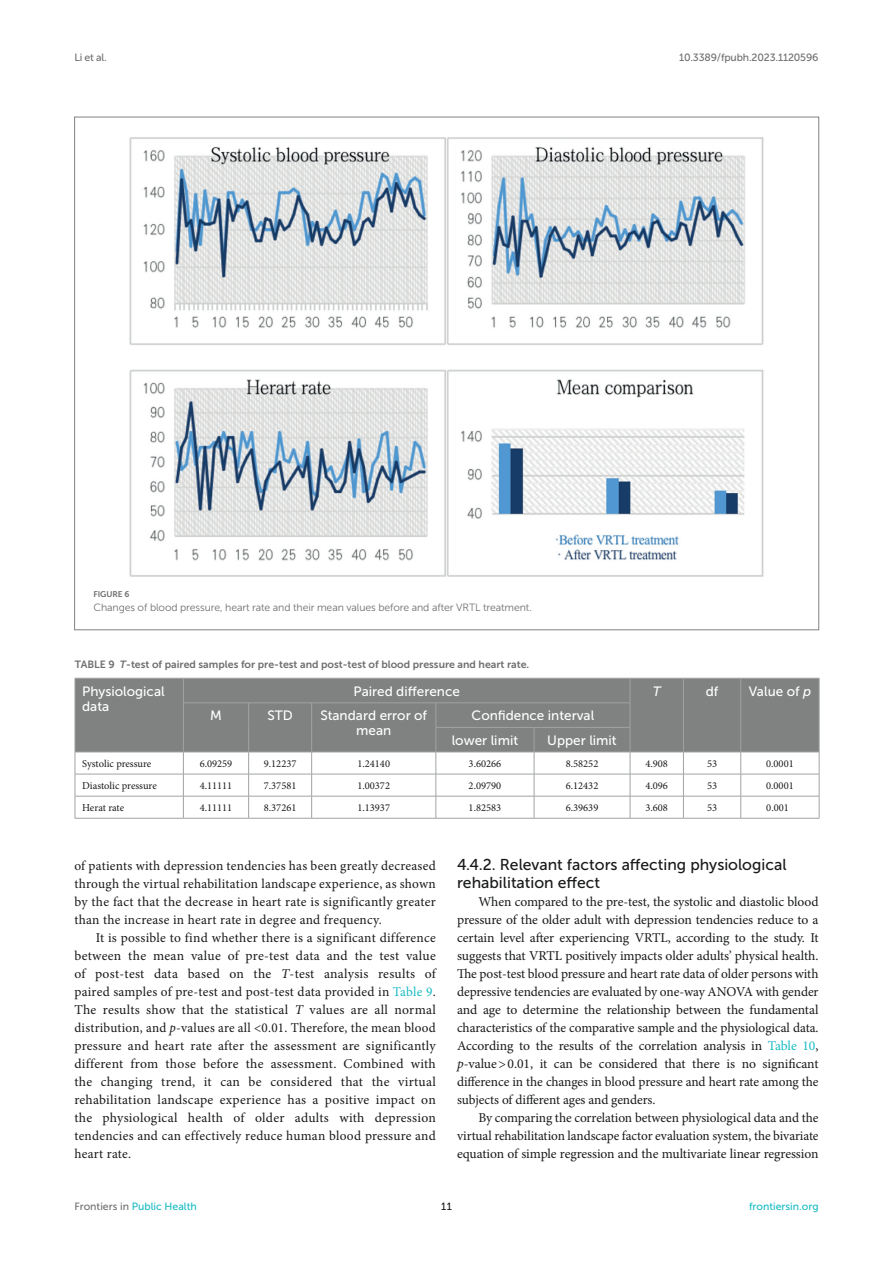
<style>
.page{position:relative;width:893px;height:1263px;background:#fff}
.page>*{position:absolute;margin:0;border:0;box-sizing:border-box;transform-origin:0 0}
.HEAD_3{font:15.75px/18px "Museo Sans 500";color:#181a19}
.TEXT{font:13.5px/18px "Minion Pro";letter-spacing:.01em;color:#181a19;text-align:justify}
.TEXT_FLUSH{font:13.5px/18px "Minion Pro";letter-spacing:-.01em;color:#181a19;text-align:justify}
.TB_CH{font:13.5px/15px "Museo Sans 500";color:#fff}
.TB_STH{font:13.5px "Museo Sans 500";color:#fff}
.TB_CH-2{font:italic 13.5px "Museo Sans 500";color:#fff}
.TB_TX{font:10.5px "Minion Pro";color:#181a19}
.FIG_LEG{font:10.5px "Museo Sans 300";letter-spacing:-.01em;color:#6f6f70}
.TT{font:10.5px "Museo Sans 700";color:#6f6f70}
.t1{font:10.5px "Museo Sans 500";color:#18bbc3}
.t2{font:10.5px "Museo Sans 500";letter-spacing:-.015em;color:#6f6f70}
.t3{font:10.5px "Museo Sans 500";color:#181a19}
.FIG_HD{font:8.25px "Museo Sans 700";letter-spacing:-.01em;color:#6f6f70}
.s1{font-style:italic}
.s2{color:#18bbc3}
.s3{color:#6f6f70}
</style>
<div class="page">
<img style="left:129px;top:137px;width:635px;height:440px">
<div style="left:76px;top:679px;width:743px;height:73px;background:#808181"></div>
<hr style="left:683px;top:796px;width:58px;height:1px;background:#a1a3a3">
<hr style="left:683px;top:818px;width:58px;height:1px;background:#a1a3a3">
<hr style="left:630px;top:796px;width:53px;height:1px;background:#a1a3a3">
<hr style="left:630px;top:818px;width:53px;height:1px;background:#a1a3a3">
<hr style="left:534px;top:796px;width:96px;height:1px;background:#a1a3a3">
<hr style="left:534px;top:818px;width:96px;height:1px;background:#a1a3a3">
<hr style="left:436px;top:796px;width:98px;height:1px;background:#a1a3a3">
<hr style="left:436px;top:818px;width:98px;height:1px;background:#a1a3a3">
<hr style="left:312px;top:796px;width:124px;height:1px;background:#a1a3a3">
<hr style="left:312px;top:818px;width:124px;height:1px;background:#a1a3a3">
<hr style="left:249px;top:796px;width:63px;height:1px;background:#a1a3a3">
<hr style="left:249px;top:818px;width:63px;height:1px;background:#a1a3a3">
<hr style="left:183px;top:796px;width:66px;height:1px;background:#a1a3a3">
<hr style="left:183px;top:818px;width:66px;height:1px;background:#a1a3a3">
<hr style="left:741px;top:796px;width:78px;height:1px;background:#a1a3a3">
<hr style="left:741px;top:818px;width:78px;height:1px;background:#a1a3a3">
<hr style="left:75px;top:796px;width:108px;height:1px;background:#a1a3a3">
<hr style="left:75px;top:818px;width:108px;height:1px;background:#a1a3a3">
<hr style="left:183px;top:678px;width:66px;height:1px;background:#a1a3a3">
<hr style="left:249px;top:678px;width:63px;height:1px;background:#a1a3a3">
<hr style="left:312px;top:678px;width:124px;height:1px;background:#a1a3a3">
<hr style="left:436px;top:678px;width:98px;height:1px;background:#a1a3a3">
<hr style="left:534px;top:678px;width:96px;height:1px;background:#a1a3a3">
<hr style="left:630px;top:678px;width:53px;height:1px;background:#a1a3a3">
<hr style="left:630px;top:752px;width:53px;height:1px;background:#a1a3a3">
<hr style="left:683px;top:678px;width:58px;height:1px;background:#a1a3a3">
<hr style="left:683px;top:752px;width:58px;height:1px;background:#a1a3a3">
<hr style="left:741px;top:678px;width:78px;height:1px;background:#a1a3a3">
<hr style="left:741px;top:752px;width:78px;height:1px;background:#a1a3a3">
<hr style="left:75px;top:678px;width:108px;height:1px;background:#a1a3a3">
<hr style="left:75px;top:752px;width:108px;height:1px;background:#a1a3a3">
<hr style="left:249px;top:702px;width:63px;height:1px;background:#a1a3a3">
<hr style="left:249px;top:752px;width:63px;height:1px;background:#a1a3a3">
<hr style="left:312px;top:702px;width:124px;height:1px;background:#a1a3a3">
<hr style="left:312px;top:752px;width:124px;height:1px;background:#a1a3a3">
<hr style="left:436px;top:702px;width:98px;height:1px;background:#a1a3a3">
<hr style="left:534px;top:702px;width:96px;height:1px;background:#a1a3a3">
<hr style="left:183px;top:702px;width:66px;height:1px;background:#a1a3a3">
<hr style="left:183px;top:752px;width:66px;height:1px;background:#a1a3a3">
<hr style="left:534px;top:727px;width:96px;height:1px;background:#a1a3a3">
<hr style="left:534px;top:752px;width:96px;height:1px;background:#a1a3a3">
<hr style="left:436px;top:727px;width:98px;height:1px;background:#a1a3a3">
<hr style="left:436px;top:752px;width:98px;height:1px;background:#a1a3a3">
<hr style="left:183px;top:774px;width:66px;height:1px;background:#a1a3a3">
<svg style="left:248px;top:703px;width:1px;height:115px"></svg>
<hr style="left:249px;top:774px;width:63px;height:1px;background:#a1a3a3">
<svg style="left:311px;top:703px;width:1px;height:115px"></svg>
<hr style="left:312px;top:774px;width:124px;height:1px;background:#a1a3a3">
<svg style="left:436px;top:703px;width:1px;height:115px"></svg>
<hr style="left:436px;top:774px;width:98px;height:1px;background:#a1a3a3">
<svg style="left:534px;top:728px;width:1px;height:90px"></svg>
<hr style="left:534px;top:774px;width:96px;height:1px;background:#a1a3a3">
<svg style="left:630px;top:679px;width:1px;height:139px"></svg>
<hr style="left:630px;top:774px;width:53px;height:1px;background:#a1a3a3">
<svg style="left:683px;top:679px;width:1px;height:139px"></svg>
<hr style="left:683px;top:774px;width:58px;height:1px;background:#a1a3a3">
<svg style="left:740px;top:679px;width:1px;height:139px"></svg>
<svg style="left:819px;top:678px;width:1px;height:140px"></svg>
<hr style="left:741px;top:774px;width:78px;height:1px;background:#a1a3a3">
<svg style="left:75px;top:679px;width:1px;height:139px"></svg>
<svg style="left:183px;top:679px;width:1px;height:139px"></svg>
<hr style="left:75px;top:774px;width:108px;height:1px;background:#a1a3a3">
<p class="t2" style="left:74px;top:51px;width:34px">Li et al.</p>
<p class="t2" style="left:679px;top:51px;width:141px">10.3389/fpubh.2023.1120596</p>
<p class="FIG_HD" style="left:94px;top:590px;width:37px">FIGURE 6</p>
<p class="FIG_LEG" style="left:94px;top:602px;width:440px">Changes of blood pressure, heart rate and their mean values before and after VRTL treatment.</p>
<p class="TT" style="left:75px;top:658px;width:456px">TABLE 9 <span class="s1">T</span>-test of paired samples for pre-test and post-test of blood pressure and heart rate.</p>
<p class="TB_CH" style="left:82px;top:683px;width:84px">Physiological data</p>
<p class="TB_STH" style="left:354px;top:683px;width:108px">Paired difference</p>
<p class="TB_CH-2" style="left:653px;top:683px;width:9px">T</p>
<p class="TB_CH" style="left:706px;top:683px;width:14px">df</p>
<p class="TB_CH" style="left:749px;top:683px;width:64px">Value of <span class="s1">p</span></p>
<p class="TB_CH" style="left:210px;top:708px;width:13px">M</p>
<p class="TB_CH" style="left:267px;top:708px;width:27px">STD</p>
<p class="TB_CH" style="left:320px;top:708px;width:108px;text-align:center">Standard error of mean</p>
<p class="TB_CH" style="left:472px;top:708px;width:124px">Confidence interval</p>
<p class="TB_CH" style="left:452px;top:733px;width:68px">lower limit</p>
<p class="TB_CH" style="left:547px;top:733px;width:71px">Upper limit</p>
<p class="TB_TX" style="left:82px;top:756px;width:71px">Systolic pressure</p>
<p class="TB_TX" style="left:200px;top:756px;width:34px">6.09259</p>
<p class="TB_TX" style="left:264px;top:756px;width:34px">9.12237</p>
<p class="TB_TX" style="left:357px;top:756px;width:34px">1.24140</p>
<p class="TB_TX" style="left:469px;top:756px;width:34px">3.60266</p>
<p class="TB_TX" style="left:566px;top:756px;width:34px">8.58252</p>
<p class="TB_TX" style="left:645px;top:756px;width:24px">4.908</p>
<p class="TB_TX" style="left:707px;top:756px;width:12px">53</p>
<p class="TB_TX" style="left:766px;top:756px;width:29px">0.0001</p>
<p class="TB_TX" style="left:82px;top:778px;width:76px">Diastolic pressure</p>
<p class="TB_TX" style="left:200px;top:778px;width:34px">4.11111</p>
<p class="TB_TX" style="left:264px;top:778px;width:34px">7.37581</p>
<p class="TB_TX" style="left:357px;top:778px;width:34px">1.00372</p>
<p class="TB_TX" style="left:469px;top:778px;width:34px">2.09790</p>
<p class="TB_TX" style="left:566px;top:778px;width:34px">6.12432</p>
<p class="TB_TX" style="left:645px;top:778px;width:24px">4.096</p>
<p class="TB_TX" style="left:707px;top:778px;width:12px">53</p>
<p class="TB_TX" style="left:766px;top:778px;width:29px">0.0001</p>
<p class="TB_TX" style="left:82px;top:801px;width:44px">Herat rate</p>
<p class="TB_TX" style="left:200px;top:801px;width:34px">4.11111</p>
<p class="TB_TX" style="left:264px;top:801px;width:34px">8.37261</p>
<p class="TB_TX" style="left:357px;top:801px;width:34px">1.13937</p>
<p class="TB_TX" style="left:469px;top:801px;width:34px">1.82583</p>
<p class="TB_TX" style="left:566px;top:801px;width:34px">6.39639</p>
<p class="TB_TX" style="left:645px;top:801px;width:24px">3.608</p>
<p class="TB_TX" style="left:707px;top:801px;width:12px">53</p>
<p class="TB_TX" style="left:766px;top:801px;width:24px">0.001</p>
<p class="TEXT" style="left:74px;top:857px;width:363px">of patients with depression tendencies has been greatly decreased through the virtual rehabilitation landscape experience, as shown by the fact that the decrease in heart rate is significantly greater than the increase in heart rate in degree and frequency.</p>
<p class="TEXT" style="left:74px;top:929px;width:363px;text-indent:21px">It is possible to find whether there is a significant difference between the mean value of pre-test data and the test value of post-test data based on the <span class="s1">T</span>-test analysis results of paired samples of pre-test and post-test data provided in <span class="s2">Table 9</span>.<br>The results show that the statistical <span class="s1">T</span> values are all normal distribution, and <span class="s1">p</span>-values are all &lt;0.01. Therefore, the mean blood pressure and heart rate after the assessment are significantly different from those before the assessment. Combined with the changing trend, it can be considered that the virtual rehabilitation landscape experience has a positive impact on the physiological health of older adults with depression tendencies and can effectively reduce human blood pressure and heart rate.</p>
<p class="HEAD_3" style="left:457px;top:856px;width:331px">4.4.2. Relevant factors affecting physiological rehabilitation effect</p>
<p class="TEXT_FLUSH" style="left:457px;top:893px;width:363px;text-indent:21px">When compared to the pre-test, the systolic and diastolic blood pressure of the older adult with depression tendencies reduce to a certain level after experiencing VRTL, according to the study. It suggests that VRTL positively impacts older adults’ physical health.<br>The post-test blood pressure and heart rate data of older persons with depressive tendencies are evaluated by one-way ANOVA with gender and age to determine the relationship between the fundamental characteristics of the comparative sample and the physiological data.<br>According to the results of the correlation analysis in <span class="s2">Table 10</span>, <span class="s1">p</span>-value&gt;0.01, it can be considered that there is no significant difference in the changes in blood pressure and heart rate among the subjects of different ages and genders.</p>
<p class="TEXT" style="left:457px;top:1109px;width:363px;text-indent:21px">By comparing the correlation between physiological data and the virtual rehabilitation landscape factor evaluation system, the bivariate equation of simple regression and the multivariate linear regression</p>
<p class="t1" style="left:74px;top:1200px;width:124px"><span class="s3">Frontiers in</span> Public Health</p>
<p class="t3" style="left:441px;top:1200px;width:12px">11</p>
<p class="t1" style="left:749px;top:1200px;width:71px">frontiersin.org</p>
</div>
